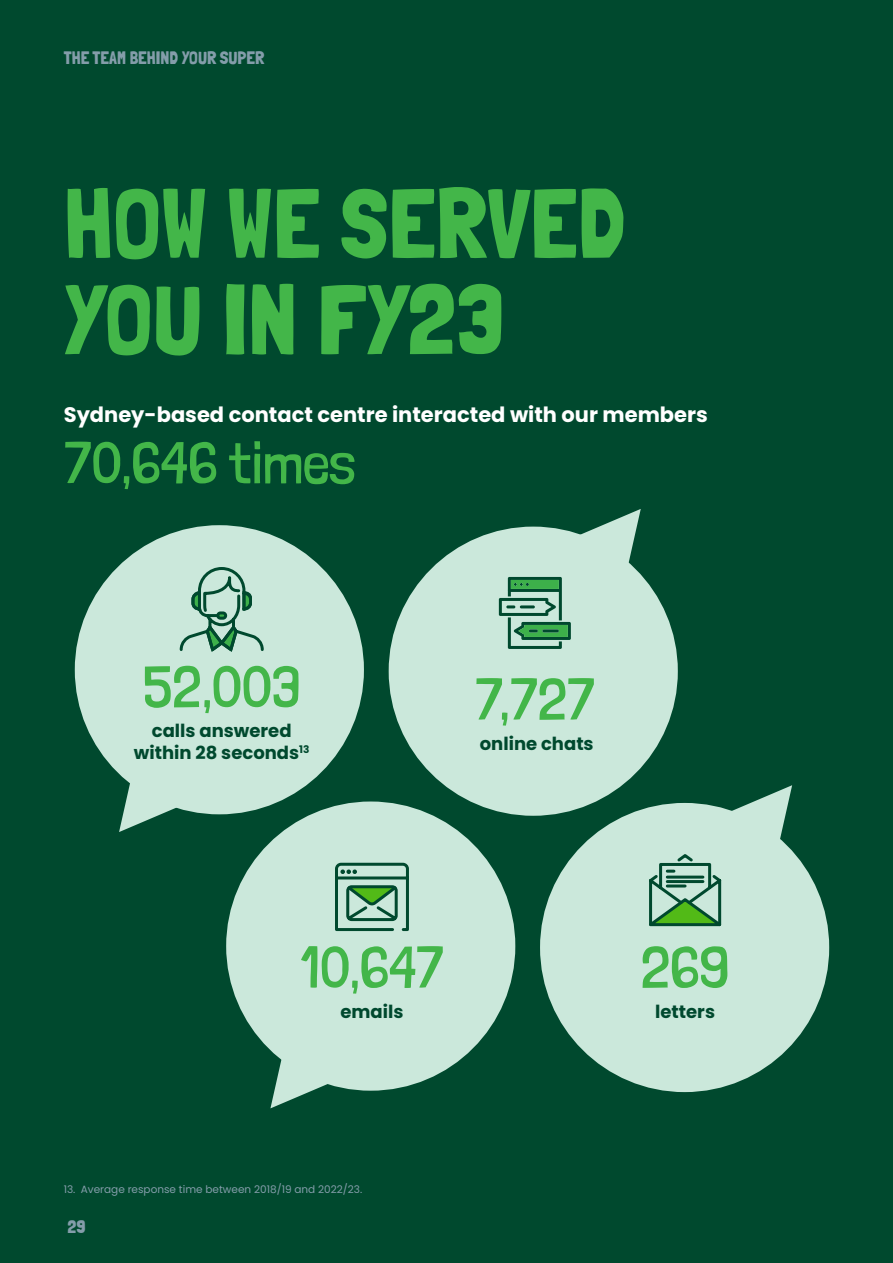
<style>
.page{position:relative;width:893px;height:1263px;background:#00492e}
.page>*{position:absolute;margin:0;border:0;box-sizing:border-box;transform-origin:0 0}
.t1{font:99px/96px "Londrina Solid";color:#43b649}
.t2{font:300 58.5px "Londrina Solid";color:#43b649}
.t3{font:700 21px "Poppins";color:#fff}
.t4{font:700 18px/21.6px "Poppins";color:#00492e;text-align:center}
.t5{font:18px "Londrina Solid";color:#849daa}
.t6{font:10.5px "Poppins";color:#849daa}
</style>
<div class="page">
<div style="left:75px;top:525px;width:289px;height:289px;background:#cbe8db;border-radius:50%"></div>
<div style="left:226px;top:801px;width:289px;height:290px;background:#cbe8db;border-radius:50%"></div>
<div style="left:389px;top:527px;width:289px;height:289px;background:#cbe8db;border-radius:50%"></div>
<div style="left:540px;top:803px;width:289px;height:289px;background:#cbe8db;border-radius:50%"></div>
<svg style="left:179px;top:567px;width:85px;height:85px"></svg>
<svg style="left:499px;top:577px;width:72px;height:72px"></svg>
<svg style="left:335px;top:862px;width:74px;height:70px"></svg>
<svg style="left:649px;top:854px;width:73px;height:73px"></svg>
<svg style="left:119px;top:775px;width:87px;height:57px"></svg>
<svg style="left:270px;top:1052px;width:87px;height:56px"></svg>
<svg style="left:554px;top:509px;width:87px;height:57px"></svg>
<svg style="left:706px;top:785px;width:86px;height:57px"></svg>
<p class="t5" style="left:64px;top:47px;width:202px">THE TEAM BEHIND YOUR SUPER</p>
<h1 class="t1" style="left:64px;top:174px;width:563px">HOW WE SERVED<br>YOU IN FY23</h1>
<p class="t3" style="left:64px;top:402px;width:646px">Sydney-based contact centre interacted with our members</p>
<h2 class="t2" style="left:64px;top:428px;width:293px">70,646 times</h2>
<h2 class="t2" style="left:143px;top:652px;width:159px">52,003</h2>
<p class="t4" style="left:134px;top:720px;width:177px">calls answered within 28 seconds<sup>13</sup></p>
<h2 class="t2" style="left:475px;top:665px;width:121px">7,727</h2>
<p class="t4" style="left:480px;top:733px;width:115px">online chats</p>
<h2 class="t2" style="left:300px;top:933px;width:145px">10,647</h2>
<p class="t4" style="left:340px;top:1001px;width:65px">emails</p>
<p class="t6" style="left:64px;top:1183px;width:300px">13. Average response time between 2018/19 and 2022/23.</p>
<p class="t5" style="left:67px;top:1216px;width:20px">29</p>
<h2 class="t2" style="left:641px;top:933px;width:90px">269</h2>
<p class="t4" style="left:655px;top:1001px;width:61px">letters</p>
</div>
